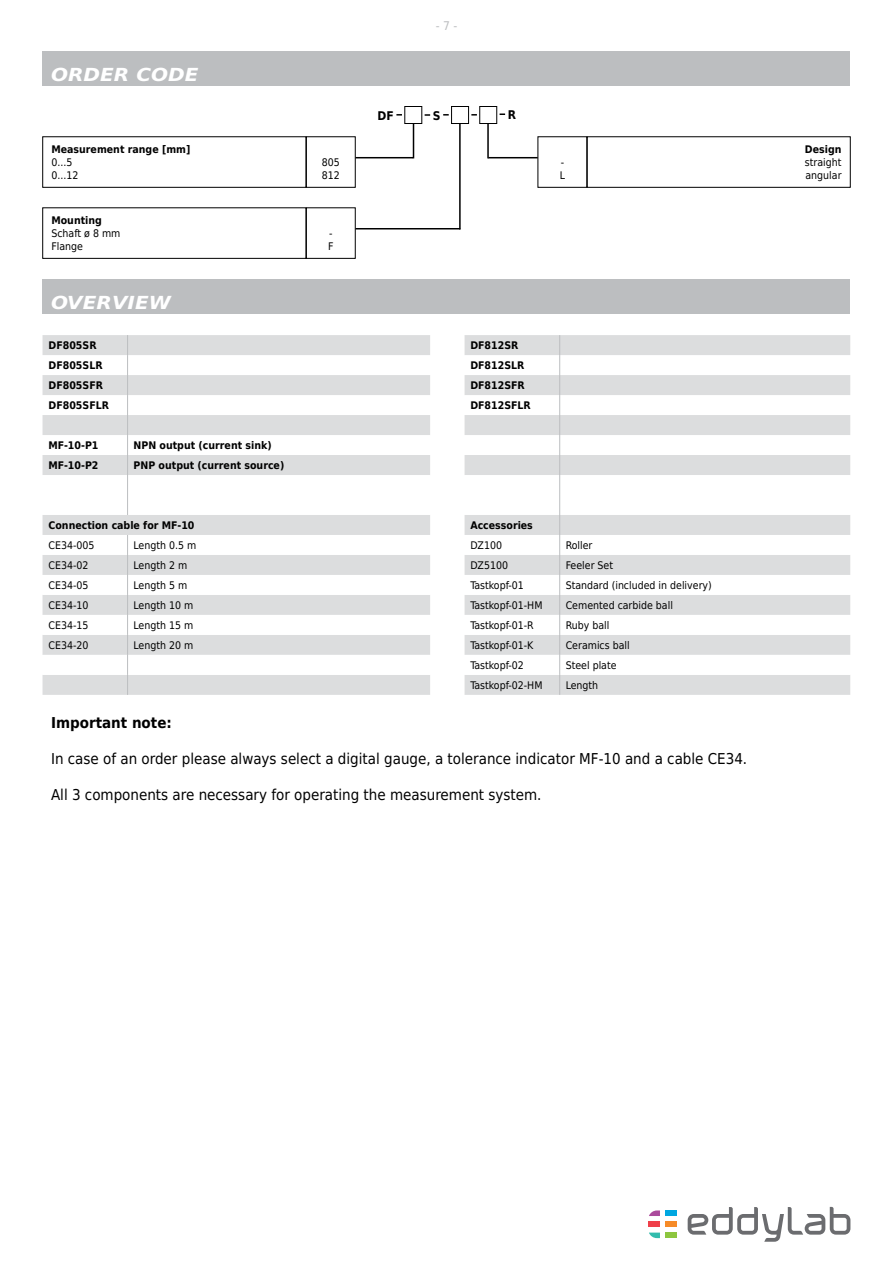
<style>
.page{position:relative;width:893px;height:1263px;background:#fff}
.page>*{position:absolute;margin:0;border:0;box-sizing:border-box;transform-origin:0 0}
.t1{font:italic 700 18px "DejaVu Sans Condensed";color:#fff;scale:1.24 1}
.t2{font:15px "DejaVu Sans Condensed";color:#000}
.t3{font:700 15px "DejaVu Sans Condensed";color:#000}
.t4{font:700 12px "DejaVu Sans Condensed";color:#000}
.t5{font:12px "DejaVu Sans Condensed";color:#bcbec0}
.t6{font:10.5px/12.6px "DejaVu Sans Condensed";color:#000}
.t7{font:700 10.5px "DejaVu Sans Condensed";color:#000}
</style>
<div class="page">
<div style="left:665px;top:1221px;width:12px;height:6px;background:#f68b28"></div>
<div style="left:649px;top:1221px;width:11px;height:6px;background:#ef404a"></div>
<div style="left:665px;top:1210px;width:12px;height:6px;background:#00a7e1"></div>
<svg style="left:649px;top:1210px;width:11px;height:6px"></svg>
<div style="left:665px;top:1232px;width:12px;height:6px;background:#8dc63f"></div>
<svg style="left:649px;top:1232px;width:11px;height:6px"></svg>
<svg style="left:688px;top:1207px;width:162px;height:35px"></svg>
<div style="left:43px;top:280px;width:807px;height:34px;background:#bcbec0"></div>
<div style="left:43px;top:51px;width:807px;height:34px;background:#bcbec0"></div>
<div style="left:43px;top:675px;width:807px;height:20px;background:#dcddde"></div>
<svg style="left:43px;top:335px;width:807px;height:340px;fill:#dcddde"></svg>
<svg style="left:430px;top:355px;width:34px;height:340px"></svg>
<svg style="left:43px;top:475px;width:807px;height:160px"></svg>
<svg style="left:127px;top:335px;width:1px;height:180px"></svg>
<svg style="left:127px;top:535px;width:1px;height:160px"></svg>
<svg style="left:559px;top:335px;width:1px;height:360px"></svg>
<div style="left:480px;top:106px;width:17px;height:18px;border:1px solid #000"></div>
<svg style="left:443px;top:114px;width:6px;height:2px"></svg>
<hr style="left:488px;top:157px;width:50px;height:1px;background:#000">
<hr style="left:487px;top:124px;width:2px;height:34px;background:#000">
<svg style="left:396px;top:114px;width:6px;height:2px"></svg>
<div style="left:405px;top:106px;width:17px;height:18px;border:1px solid #000"></div>
<div style="left:451px;top:106px;width:18px;height:18px;border:1px solid #000"></div>
<svg style="left:471px;top:114px;width:6px;height:2px"></svg>
<hr style="left:355px;top:157px;width:58px;height:1px;background:#000">
<hr style="left:413px;top:124px;width:1px;height:34px;background:#000">
<hr style="left:355px;top:228px;width:105px;height:1px;background:#000">
<hr style="left:459px;top:124px;width:2px;height:105px;background:#000">
<div style="left:306px;top:208px;width:49px;height:51px;border:1px solid #000"></div>
<div style="left:43px;top:208px;width:263px;height:51px;border:1px solid #000"></div>
<h1 class="t1" style="left:51px;top:60px;width:121px">ORDER CODE</h1>
<p class="t7" style="left:51px;top:141px;width:140px">Measurement range [mm]</p>
<p class="t6" style="left:51px;top:156px;width:29px">0...5<br>0...12</p>
<p class="t7" style="left:51px;top:212px;width:52px">Mounting</p>
<p class="t6" style="left:51px;top:227px;width:70px">Schaft ø 8 mm<br>Flange</p>
<h1 class="t1" style="left:51px;top:289px;width:98px">OVERVIEW</h1>
<p class="t6" style="left:322px;top:156px;width:20px">805<br>812</p>
<p class="t6" style="left:328px;top:227px;width:7px">-<br>F</p>
<p class="t5" style="left:436px;top:16px;width:23px">- 7 -</p>
<p class="t4" style="left:377px;top:106px;width:18px">DF</p>
<p class="t4" style="left:433px;top:106px;width:9px">S</p>
<p class="t4" style="left:508px;top:105px;width:10px">R</p>
<p class="t7" style="left:49px;top:337px;width:50px">DF805SR</p>
<p class="t7" style="left:470px;top:337px;width:50px">DF812SR</p>
<p class="t7" style="left:49px;top:357px;width:56px">DF805SLR</p>
<p class="t7" style="left:470px;top:357px;width:56px">DF812SLR</p>
<p class="t7" style="left:49px;top:377px;width:56px">DF805SFR</p>
<p class="t7" style="left:470px;top:377px;width:56px">DF812SFR</p>
<p class="t7" style="left:49px;top:397px;width:62px">DF805SFLR</p>
<p class="t7" style="left:470px;top:397px;width:62px">DF812SFLR</p>
<p class="t7" style="left:49px;top:437px;width:52px">MF-10-P1</p>
<p class="t7" style="left:134px;top:437px;width:140px">NPN output (current sink)</p>
<p class="t7" style="left:49px;top:457px;width:52px">MF-10-P2</p>
<p class="t7" style="left:134px;top:457px;width:152px">PNP output (current source)</p>
<p class="t6" style="left:560px;top:156px;width:7px">-<br>L</p>
<p class="t7" style="left:49px;top:517px;width:147px">Connection cable for MF-10</p>
<p class="t7" style="left:470px;top:517px;width:64px">Accessories</p>
<p class="t6" style="left:49px;top:539px;width:48px">CE34-005</p>
<p class="t6" style="left:134px;top:539px;width:64px">Length 0.5 m</p>
<p class="t6" style="left:470px;top:539px;width:33px">DZ100</p>
<p class="t6" style="left:566px;top:539px;width:28px">Roller</p>
<p class="t6" style="left:49px;top:559px;width:41px">CE34-02</p>
<p class="t6" style="left:134px;top:559px;width:55px">Length 2 m</p>
<p class="t6" style="left:470px;top:559px;width:39px">DZ5100</p>
<p class="t6" style="left:566px;top:559px;width:49px">Feeler Set</p>
<p class="t6" style="left:49px;top:579px;width:41px">CE34-05</p>
<p class="t6" style="left:134px;top:579px;width:55px">Length 5 m</p>
<p class="t6" style="left:470px;top:579px;width:55px">Tastkopf-01</p>
<p class="t6" style="left:566px;top:579px;width:148px">Standard (included in delivery)</p>
<p class="t6" style="left:49px;top:599px;width:41px">CE34-10</p>
<p class="t6" style="left:134px;top:599px;width:61px">Length 10 m</p>
<p class="t6" style="left:470px;top:599px;width:74px">Tastkopf-01-HM</p>
<p class="t6" style="left:566px;top:599px;width:109px">Cemented carbide ball</p>
<p class="t6" style="left:49px;top:619px;width:41px">CE34-15</p>
<p class="t6" style="left:134px;top:619px;width:61px">Length 15 m</p>
<p class="t6" style="left:470px;top:619px;width:65px">Tastkopf-01-R</p>
<p class="t6" style="left:566px;top:619px;width:45px">Ruby ball</p>
<p class="t6" style="left:49px;top:639px;width:41px">CE34-20</p>
<p class="t6" style="left:134px;top:639px;width:61px">Length 20 m</p>
<p class="t6" style="left:470px;top:639px;width:65px">Tastkopf-01-K</p>
<p class="t6" style="left:566px;top:639px;width:66px">Ceramics ball</p>
<p class="t6" style="left:470px;top:659px;width:55px">Tastkopf-02</p>
<p class="t6" style="left:566px;top:659px;width:52px">Steel plate</p>
<p class="t6" style="left:470px;top:678px;width:74px">Tastkopf-02-HM</p>
<p class="t6" style="left:566px;top:678px;width:34px">Length</p>
<h2 class="t3" style="left:51px;top:710px;width:122px">Important note:</h2>
<h2 class="t2" style="left:51px;top:746px;width:698px">In case of an order please always select a digital gauge, a tolerance indicator MF-10 and a cable CE34.</h2>
<h2 class="t2" style="left:51px;top:782px;width:492px">All 3 components are necessary for operating the measurement system.</h2>
<p class="t7" style="left:805px;top:141px;width:38px">Design</p>
<p class="t6" style="left:805px;top:156px;width:38px">straight angular</p>
</div>
